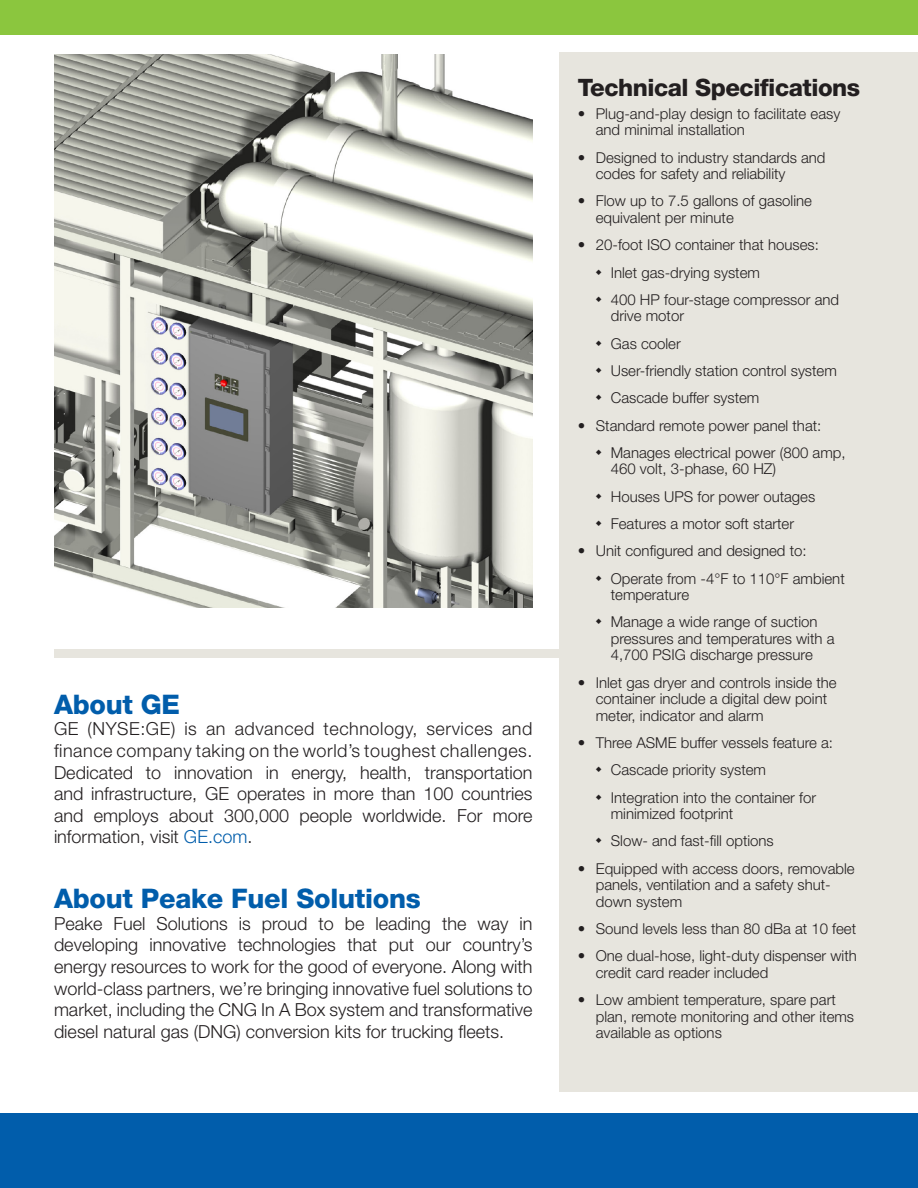
<style>
.page{position:relative;width:918px;height:1188px;background:#fff}
.page>*{position:absolute;margin:0;border:0;box-sizing:border-box;transform-origin:0 0}
.t1{font:800 27px "Helvetica Neue LT Std";letter-spacing:-.01em;color:#015dab}
.t2{font:800 24px "Helvetica Neue LT Std";letter-spacing:-.02em;color:#231f20}
.t3{font:300 18px/21.6px "Helvetica Neue LT Std";color:#231f20;text-align:justify}
.t4{font:300 15px/27.3px "Helvetica Neue LT Std";color:#231f20}
.s1{color:#015dab}
</style>
<div class="page">
<div style="left:559px;top:52px;width:359px;height:1039px;background:#e7e5de"></div>
<div style="left:0;top:1113px;width:918px;height:75px;background:#015dab"></div>
<div style="left:0;top:0;width:918px;height:35px;background:#8bc63e"></div>
<img style="left:54px;top:54px;width:478px;height:554px">
<div style="left:55px;top:649px;width:511px;height:9px;background:#e7e5de"></div>
<h1 class="t1" style="left:54px;top:688px;width:128px">About GE</h1>
<p class="t3" style="left:54px;top:718px;width:480px">GE (NYSE:GE) is an advanced technology, services and finance company taking on the world’s toughest challenges.<br>Dedicated to innovation in energy, health, transportation and infrastructure, GE operates in more than 100 countries and employs about 300,000 people worldwide. For more information, visit <span class="s1">GE.com</span>.</p>
<h1 class="t1" style="left:54px;top:883px;width:368px">About Peake Fuel Solutions</h1>
<p class="t3" style="left:54px;top:912px;width:480px">Peake Fuel Solutions is proud to be leading the way in developing innovative technologies that put our country’s energy resources to work for the good of everyone. Along with world-class partners, we’re bringing innovative fuel solutions to market, including the CNG In A Box system and transformative diesel natural gas (DNG) conversion kits for trucking fleets.</p>
<h2 class="t2" style="left:578px;top:73px;width:284px">Technical Specifications</h2>
<p class="t4" style="left:596px;top:105px;width:246px;line-height:16.5px;text-indent:-18px">• Plug-and-play design to facilitate easy and minimal installation</p>
<p class="t4" style="left:596px;top:149px;width:231px;line-height:16.5px;text-indent:-18px">• Designed to industry standards and codes for safety and reliability</p>
<p class="t4" style="left:596px;top:193px;width:218px;line-height:16.5px;text-indent:-18px">• Flow up to 7.5 gallons of gasoline equivalent per minute</p>
<p class="t4" style="left:596px;top:231px;width:245px;text-indent:-18px">• 20-foot ISO container that houses:<br><sup>U</sup> Inlet gas-drying system<br><sup>U</sup> 400 HP four-stage compressor and</p>
<p class="t4" style="left:596px;top:302px;width:243px;text-indent:15px">drive motor<br><sup>U</sup> Gas cooler<br><sup>U</sup> User-friendly station control system<br><sup>U</sup> Cascade buffer system</p>
<p class="t4" style="left:596px;top:411px;width:251px;text-indent:-18px">• Standard remote power panel that:<br><sup>U</sup> Manages electrical power (800 amp,</p>
<p class="t4" style="left:596px;top:455px;width:221px;text-indent:15px">460 volt, 3-phase, 60 HZ)<br><sup>U</sup> Houses UPS for power outages<br><sup>U</sup> Features a motor soft starter</p>
<p class="t4" style="left:596px;top:537px;width:251px;text-indent:-18px">• Unit configured and designed to:<br><sup>U</sup> Operate from -4°F to 110°F ambient</p>
<p class="t4" style="left:596px;top:581px;width:223px;text-indent:15px">temperature<br><sup>U</sup> Manage a wide range of suction</p>
<p class="t4" style="left:611px;top:630px;width:225px;line-height:16.5px">pressures and temperatures with a<br>4,700 PSIG discharge pressure</p>
<p class="t4" style="left:596px;top:674px;width:242px;line-height:16.5px;text-indent:-18px">• Inlet gas dryer and controls inside the container include a digital dew point meter, indicator and alarm</p>
<p class="t4" style="left:596px;top:729px;width:239px;text-indent:-18px">• Three ASME buffer vessels feature a:<br><sup>U</sup> Cascade priority system<br><sup>U</sup> Integration into the container for</p>
<p class="t4" style="left:596px;top:800px;width:180px;text-indent:15px">minimized footprint<br><sup>U</sup> Slow- and fast-fill options</p>
<p class="t4" style="left:596px;top:860px;width:260px;line-height:16.5px;text-indent:-18px">• Equipped with access doors, removable panels, ventilation and a safety shut&shy;down system</p>
<p class="t4" style="left:578px;top:915px;width:280px">• Sound levels less than 80 dBa at 10 feet</p>
<p class="t4" style="left:596px;top:947px;width:263px;line-height:16.5px;text-indent:-18px">• One dual-hose, light-duty dispenser with credit card reader included</p>
<p class="t4" style="left:596px;top:991px;width:260px;line-height:16.5px;text-indent:-18px">• Low ambient temperature, spare part plan, remote monitoring and other items available as options</p>
</div>
